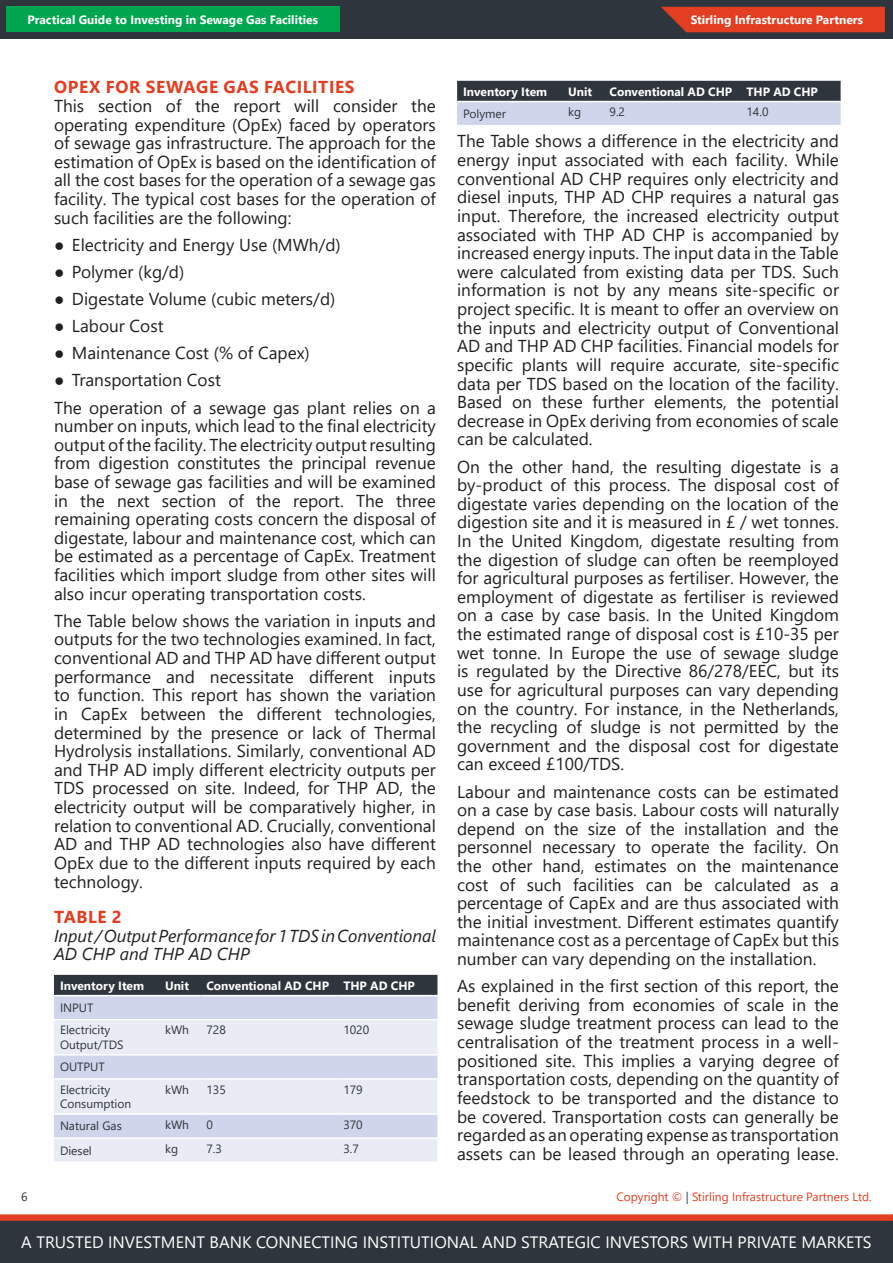
<style>
.page{position:relative;width:893px;height:1263px;background:#fff}
.page>*{position:absolute;margin:0;border:0;box-sizing:border-box;transform-origin:0 0}
.SIP_Report_Body{font:17.25px/18.6px "Segoe UI";color:#231f20;text-align:justify}
.SIP_Report_Body-2{font:italic 17.25px/18.6px "Segoe UI";color:#231f20}
.SIP_Report_Heading{font:700 17.25px "Segoe UI";letter-spacing:.035em;color:#e33e22}
.t1{font:16.5px "Segoe UI";color:#fff}
.Table_Header{font:700 12px "Segoe UI";color:#fff}
.Table_Body{font:12px/14.4px "Segoe UI";color:#2f353c}
.t2{font:12px "Segoe UI";color:#e33e22}
.s1{color:#2f353c}
</style>
<div class="page">
<div style="left:0;top:0;width:893px;height:38px;background:#2f353c"></div>
<div style="left:0;top:1220px;width:893px;height:43px;background:#2f353c"></div>
<div style="left:6px;top:6px;width:333px;height:26px;background:#00a54f"></div>
<div style="left:661px;top:7px;width:224px;height:25px;background:#e33e22"></div>
<svg style="left:0;top:1214px;width:892px;height:7px;background:#df482f"></svg>
<svg style="left:54px;top:975px;width:383px;height:186px;background:#cacedc"></svg>
<hr style="left:54px;top:995px;width:105px;height:1px;background:#fff">
<hr style="left:159px;top:995px;width:41px;height:1px;background:#fff">
<hr style="left:200px;top:995px;width:137px;height:1px;background:#fff">
<hr style="left:337px;top:995px;width:100px;height:1px;background:#fff">
<hr style="left:54px;top:1019px;width:105px;height:1px;background:#fff">
<hr style="left:159px;top:1019px;width:41px;height:1px;background:#fff">
<hr style="left:200px;top:1019px;width:137px;height:1px;background:#fff">
<hr style="left:337px;top:1019px;width:100px;height:1px;background:#fff">
<hr style="left:54px;top:1054px;width:105px;height:1px;background:#fff">
<hr style="left:159px;top:1054px;width:41px;height:1px;background:#fff">
<hr style="left:200px;top:1054px;width:137px;height:1px;background:#fff">
<hr style="left:337px;top:1054px;width:100px;height:1px;background:#fff">
<hr style="left:54px;top:1078px;width:105px;height:2px;background:#fff">
<hr style="left:159px;top:1078px;width:41px;height:2px;background:#fff">
<hr style="left:200px;top:1078px;width:137px;height:2px;background:#fff">
<hr style="left:337px;top:1078px;width:100px;height:2px;background:#fff">
<hr style="left:54px;top:1113px;width:105px;height:2px;background:#fff">
<hr style="left:159px;top:1113px;width:41px;height:2px;background:#fff">
<hr style="left:200px;top:1113px;width:137px;height:2px;background:#fff">
<hr style="left:337px;top:1113px;width:100px;height:2px;background:#fff">
<hr style="left:54px;top:1137px;width:105px;height:2px;background:#fff">
<hr style="left:159px;top:1137px;width:41px;height:2px;background:#fff">
<hr style="left:200px;top:1137px;width:137px;height:2px;background:#fff">
<hr style="left:337px;top:1137px;width:100px;height:2px;background:#fff">
<svg style="left:457px;top:81px;width:384px;height:44px;background:#868c9a"></svg>
<hr style="left:457px;top:101px;width:105px;height:1px;background:#fff">
<hr style="left:562px;top:101px;width:41px;height:1px;background:#fff">
<hr style="left:603px;top:101px;width:137px;height:1px;background:#fff">
<hr style="left:740px;top:101px;width:101px;height:1px;background:#fff">
<p class="Table_Header" style="left:27px;top:8px;width:292px">Practical Guide to Investing in Sewage Gas Facilities</p>
<p class="Table_Header" style="left:691px;top:8px;width:174px">Stirling Infrastructure Partners</p>
<p class="SIP_Report_Heading" style="left:54px;top:71px;width:302px">OPEX FOR SEWAGE GAS FACILITIES</p>
<p class="SIP_Report_Body" style="left:54px;top:95px;width:383px">This section of the report will consider the operating expenditure (OpEx) faced by operators of sewage gas infrastructure. The approach for the estimation of OpEx is based on the identification of all the cost bases for the operation of a sewage gas facility. The typical cost bases for the operation of such facilities are the following:</p>
<p class="SIP_Report_Body" style="left:54px;top:234px;width:288px">● Electricity and Energy Use (MWh/d)</p>
<p class="SIP_Report_Body" style="left:54px;top:261px;width:132px">● Polymer (kg/d)</p>
<p class="SIP_Report_Body" style="left:54px;top:288px;width:283px">● Digestate Volume (cubic meters/d)</p>
<p class="SIP_Report_Body" style="left:54px;top:315px;width:111px">● Labour Cost</p>
<p class="SIP_Report_Body" style="left:54px;top:342px;width:257px">● Maintenance Cost (% of Capex)</p>
<p class="SIP_Report_Body" style="left:54px;top:369px;width:168px">● Transportation Cost</p>
<p class="SIP_Report_Body" style="left:54px;top:397px;width:383px">The operation of a sewage gas plant relies on a number on inputs, which lead to the final electricity output of the facility. The electricity output resulting from digestion constitutes the principal revenue base of sewage gas facilities and will be examined in the next section of the report. The three remaining operating costs concern the disposal of digestate, labour and maintenance cost, which can be estimated as a percentage of CapEx. Treatment facilities which import sludge from other sites will also incur operating transportation costs.</p>
<p class="SIP_Report_Body" style="left:54px;top:610px;width:383px">The Table below shows the variation in inputs and outputs for the two technologies examined. In fact, conventional AD and THP AD have different output performance and necessitate different inputs to function. This report has shown the variation in CapEx between the different technologies, determined by the presence or lack of Thermal Hydrolysis installations. Similarly, conventional AD and THP AD imply different electricity outputs per TDS processed on site. Indeed, for THP AD, the electricity output will be comparatively higher, in relation to conventional AD. Crucially, conventional AD and THP AD technologies also have different OpEx due to the different inputs required by each technology.</p>
<p class="SIP_Report_Heading" style="left:54px;top:901px;width:69px">TABLE 2</p>
<p class="SIP_Report_Body-2" style="left:54px;top:923px;width:383px">Input / Output Performance for 1 TDS in Conventional<br>AD CHP and THP AD CHP</p>
<p class="Table_Header" style="left:60px;top:974px;width:86px">Inventory Item</p>
<p class="Table_Header" style="left:165px;top:974px;width:26px">Unit</p>
<p class="Table_Header" style="left:206px;top:974px;width:124px">Conventional AD CHP</p>
<p class="Table_Header" style="left:343px;top:974px;width:73px">THP AD CHP</p>
<p class="Table_Body" style="left:60px;top:999px;width:35px">INPUT</p>
<p class="Table_Body" style="left:60px;top:1022px;width:65px">Electricity<br>Output/TDS</p>
<p class="Table_Body" style="left:165px;top:1022px;width:25px">kWh</p>
<p class="Table_Body" style="left:206px;top:1022px;width:21px">728</p>
<p class="Table_Body" style="left:343px;top:1022px;width:27px">1020</p>
<p class="Table_Body" style="left:60px;top:1059px;width:46px">OUTPUT</p>
<p class="Table_Body" style="left:60px;top:1081px;width:73px">Electricity<br>Consumption</p>
<p class="Table_Body" style="left:165px;top:1081px;width:25px">kWh</p>
<p class="Table_Body" style="left:206px;top:1081px;width:21px">135</p>
<p class="Table_Body" style="left:343px;top:1081px;width:21px">179</p>
<p class="Table_Body" style="left:60px;top:1118px;width:63px">Natural Gas</p>
<p class="Table_Body" style="left:165px;top:1116px;width:25px">kWh</p>
<p class="Table_Body" style="left:206px;top:1116px;width:8px">0</p>
<p class="Table_Body" style="left:343px;top:1116px;width:21px">370</p>
<p class="Table_Body" style="left:60px;top:1142px;width:33px">Diesel</p>
<p class="Table_Body" style="left:165px;top:1140px;width:15px">kg</p>
<p class="Table_Body" style="left:206px;top:1140px;width:17px">7.3</p>
<p class="Table_Body" style="left:343px;top:1140px;width:17px">3.7</p>
<p class="Table_Header" style="left:463px;top:80px;width:86px">Inventory Item</p>
<p class="Table_Header" style="left:568px;top:80px;width:26px">Unit</p>
<p class="Table_Header" style="left:609px;top:80px;width:124px">Conventional AD CHP</p>
<p class="Table_Header" style="left:746px;top:80px;width:73px">THP AD CHP</p>
<p class="Table_Body" style="left:463px;top:105px;width:44px">Polymer</p>
<p class="Table_Body" style="left:568px;top:104px;width:15px">kg</p>
<p class="Table_Body" style="left:609px;top:104px;width:17px">9.2</p>
<p class="Table_Body" style="left:746px;top:104px;width:24px">14.0</p>
<p class="SIP_Report_Body" style="left:457px;top:131px;width:383px">The Table shows a difference in the electricity and energy input associated with each facility. While conventional AD CHP requires only electricity and diesel inputs, THP AD CHP requires a natural gas input. Therefore, the increased electricity output associated with THP AD CHP is accompanied by increased energy inputs. The input data in the Table were calculated from existing data per TDS. Such information is not by any means site-specific or project specific. It is meant to offer an overview on the inputs and electricity output of Conventional AD and THP AD CHP facilities. Financial models for specific plants will require accurate, site-specific data per TDS based on the location of the facility.<br>Based on these further elements, the potential decrease in OpEx deriving from economies of scale can be calculated.</p>
<p class="SIP_Report_Body" style="left:457px;top:455px;width:383px">On the other hand, the resulting digestate is a by-product of this process. The disposal cost of digestate varies depending on the location of the digestion site and it is measured in £ / wet tonnes.<br>In the United Kingdom, digestate resulting from the digestion of sludge can often be reemployed for agricultural purposes as fertiliser. However, the employment of digestate as fertiliser is reviewed on a case by case basis. In the United Kingdom the estimated range of disposal cost is £10-35 per wet tonne. In Europe the use of sewage sludge is regulated by the Directive 86/278/EEC, but its use for agricultural purposes can vary depending on the country. For instance, in the Netherlands, the recycling of sludge is not permitted by the government and the disposal cost for digestate can exceed £100/TDS.</p>
<p class="SIP_Report_Body" style="left:457px;top:780px;width:383px">Labour and maintenance costs can be estimated on a case by case basis. Labour costs will naturally depend on the size of the installation and the personnel necessary to operate the facility. On the other hand, estimates on the maintenance cost of such facilities can be calculated as a percentage of CapEx and are thus associated with the initial investment. Different estimates quantify maintenance cost as a percentage of CapEx but this number can vary depending on the installation.</p>
<p class="SIP_Report_Body" style="left:457px;top:975px;width:383px">As explained in the first section of this report, the benefit deriving from economies of scale in the sewage sludge treatment process can lead to the centralisation of the treatment process in a well&shy;positioned site. This implies a varying degree of transportation costs, depending on the quantity of feedstock to be transported and the distance to be covered. Transportation costs can generally be regarded as an operating expense as transportation assets can be leased through an operating lease.</p>
<p class="Table_Body" style="left:21px;top:1189px;width:8px">6</p>
<p class="t2" style="left:616px;top:1186px;width:257px">Copyright © <span class="s1">|</span> Stirling Infrastructure Partners Ltd.</p>
<p class="t1" style="left:21px;top:1226px;width:852px">A TRUSTED INVESTMENT BANK CONNECTING INSTITUTIONAL AND STRATEGIC INVESTORS WITH PRIVATE MARKETS</p>
</div>
